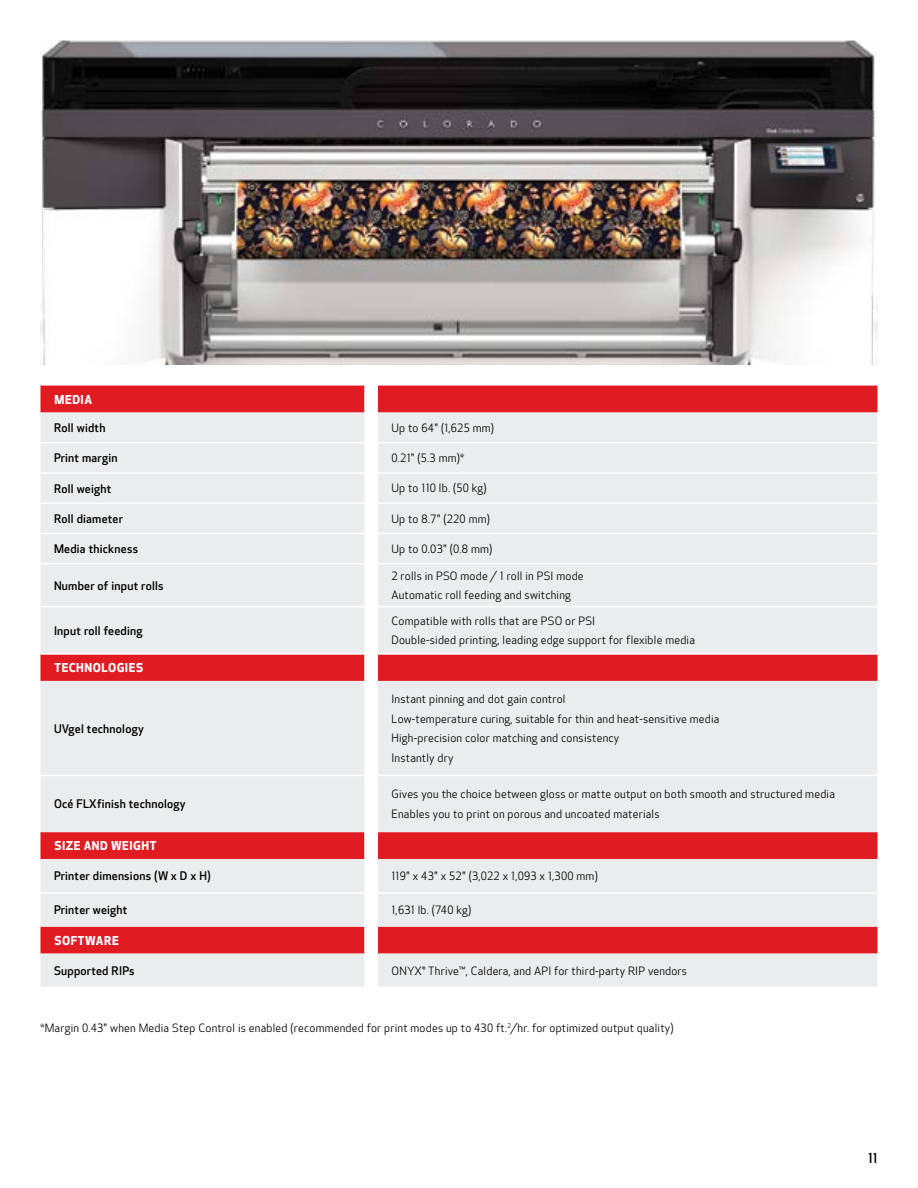
<style>
.page{position:relative;width:918px;height:1188px;background:#fff}
.page>*{position:absolute;margin:0;border:0;box-sizing:border-box;transform-origin:0 0}
.t1{font:500 13.5px "Optic Sans 301";color:#000}
.t2{font:700 12px "Optic Sans 401";letter-spacing:.045em;color:#fff}
.t3{font:500 11.7px "Optic Sans 301";letter-spacing:.02em;color:#000}
.t4{font:11.25px/19.6px "Optic Sans 201";letter-spacing:.02em;color:#000}
</style>
<div class="page">
<div style="left:40px;top:386px;width:838px;height:27px;background:#e11b22"></div>
<svg style="left:40px;top:413px;width:838px;height:574px;background:#e9ced0"></svg>
<hr style="left:40px;top:442px;width:324px;height:2px;background:#fff">
<hr style="left:40px;top:472px;width:324px;height:2px;background:#fff">
<hr style="left:40px;top:503px;width:324px;height:1px;background:#fff">
<hr style="left:40px;top:533px;width:324px;height:1px;background:#fff">
<hr style="left:40px;top:563px;width:324px;height:2px;background:#fff">
<hr style="left:40px;top:606px;width:324px;height:1px;background:#fff">
<hr style="left:40px;top:892px;width:324px;height:2px;background:#fff">
<hr style="left:378px;top:653px;width:500px;height:2px;background:#fff">
<hr style="left:40px;top:775px;width:324px;height:1px;background:#fff">
<svg style="left:364px;top:386px;width:14px;height:601px"></svg>
<hr style="left:378px;top:775px;width:500px;height:1px;background:#fff">
<hr style="left:378px;top:442px;width:500px;height:2px;background:#fff">
<hr style="left:378px;top:472px;width:500px;height:2px;background:#fff">
<hr style="left:378px;top:503px;width:500px;height:1px;background:#fff">
<hr style="left:378px;top:533px;width:500px;height:1px;background:#fff">
<hr style="left:378px;top:563px;width:500px;height:2px;background:#fff">
<hr style="left:378px;top:606px;width:500px;height:1px;background:#fff">
<hr style="left:378px;top:892px;width:500px;height:2px;background:#fff">
<hr style="left:40px;top:653px;width:324px;height:2px;background:#fff">
<img style="left:40px;top:40px;width:838px;height:324px">
<p class="t2" style="left:55px;top:392px;width:39px">MEDIA</p>
<p class="t3" style="left:54px;top:421px;width:53px">Roll width</p>
<p class="t4" style="left:392px;top:418px;width:104px">Up to 64" (1,625 mm)</p>
<p class="t3" style="left:54px;top:451px;width:65px">Print margin</p>
<p class="t4" style="left:392px;top:449px;width:74px">0.21" (5.3 mm)*</p>
<p class="t3" style="left:54px;top:482px;width:59px">Roll weight</p>
<p class="t4" style="left:392px;top:479px;width:97px">Up to 110 lb. (50 kg)</p>
<p class="t3" style="left:54px;top:512px;width:71px">Roll diameter</p>
<p class="t4" style="left:392px;top:509px;width:100px">Up to 8.7" (220 mm)</p>
<p class="t3" style="left:54px;top:542px;width:86px">Media thickness</p>
<p class="t4" style="left:392px;top:539px;width:102px">Up to 0.03" (0.8 mm)</p>
<p class="t3" style="left:54px;top:579px;width:111px">Number of input rolls</p>
<p class="t4" style="left:392px;top:566px;width:194px">2 rolls in PSO mode / 1 roll in PSI mode<br>Automatic roll feeding and switching</p>
<p class="t3" style="left:54px;top:624px;width:90px">Input roll feeding</p>
<p class="t4" style="left:392px;top:611px;width:305px">Compatible with rolls that are PSO or PSI<br>Double-sided printing, leading edge support for flexible media</p>
<p class="t2" style="left:55px;top:661px;width:90px">TECHNOLOGIES</p>
<p class="t3" style="left:54px;top:722px;width:91px">UVgel technology</p>
<p class="t4" style="left:392px;top:689px;width:329px">Instant pinning and dot gain control<br>Low-temperature curing, suitable for thin and heat-sensitive media High-precision color matching and consistency<br>Instantly dry</p>
<p class="t3" style="left:54px;top:797px;width:133px">Océ FLXfinish technology</p>
<p class="t4" style="left:392px;top:785px;width:445px">Gives you the choice between gloss or matte output on both smooth and structured media<br>Enables you to print on porous and uncoated materials</p>
<p class="t2" style="left:55px;top:839px;width:103px">SIZE AND WEIGHT</p>
<p class="t3" style="left:54px;top:869px;width:158px">Printer dimensions (W x D x H)</p>
<p class="t4" style="left:392px;top:867px;width:208px">119" x 43" x 52" (3,022 x 1,093 x 1,300 mm)</p>
<p class="t3" style="left:54px;top:903px;width:75px">Printer weight</p>
<p class="t4" style="left:392px;top:900px;width:81px">1,631 lb. (740 kg)</p>
<p class="t2" style="left:55px;top:933px;width:66px">SOFTWARE</p>
<p class="t3" style="left:54px;top:964px;width:82px">Supported RIPs</p>
<p class="t4" style="left:392px;top:961px;width:297px">ONYX® Thrive™, Caldera, and API for third-party RIP vendors</p>
<p class="t4" style="left:40px;top:1018px;width:635px">*Margin 0.43" when Media Step Control is enabled (recommended for print modes up to 430 ft.<sup>2</sup>/hr. for optimized output quality)</p>
<p class="t1" style="left:868px;top:1150px;width:11px">11</p>
</div>
